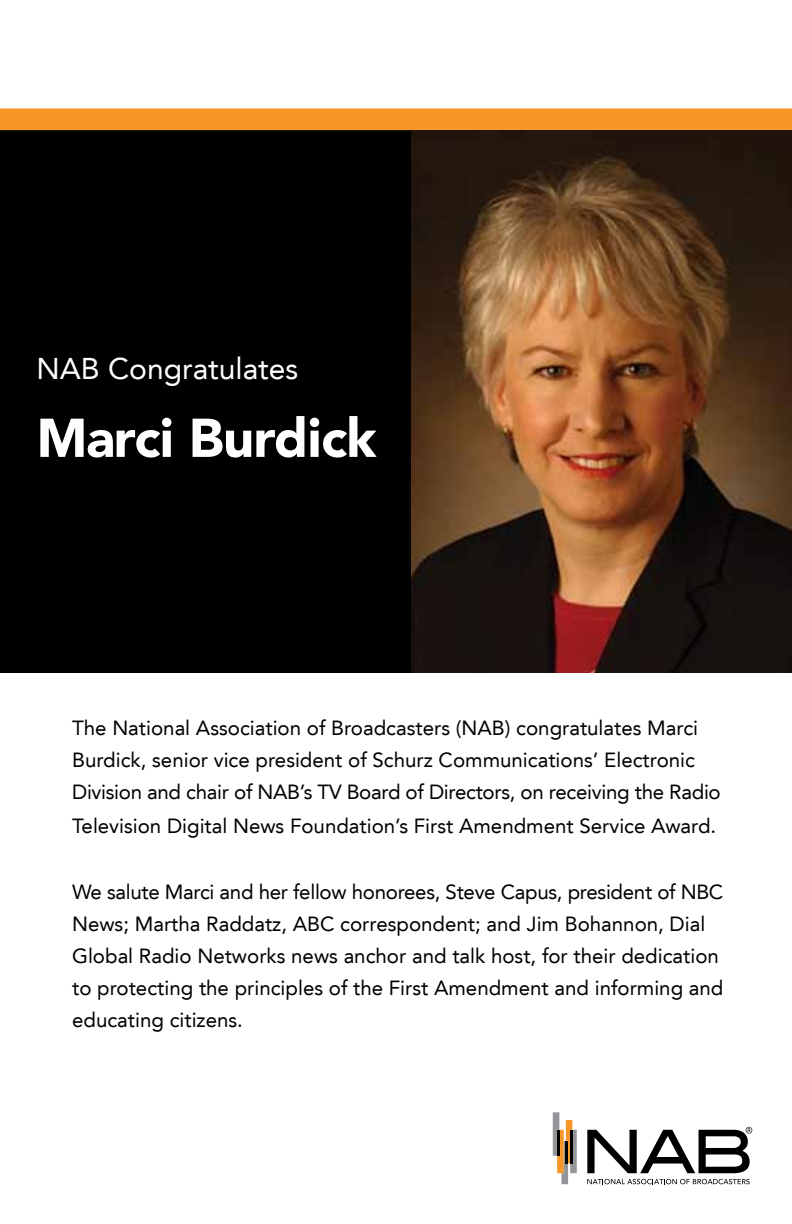
<style>
.page{position:relative;width:792px;height:1224px;background:#fff}
.page>*{position:absolute;margin:0;border:0;box-sizing:border-box;transform-origin:0 0}
.t1{font:900 54px "Avenir LT";letter-spacing:-.01em;color:#fff}
.t2{font:30px "Avenir LT";color:#fff}
.t3{font:20.4px/32px "Avenir LT";color:#000}
</style>
<div class="page">
<svg style="left:553px;top:1112px;width:24px;height:72px"></svg>
<hr style="left:566px;top:1141px;width:2px;height:22px;background:#000">
<hr style="left:570px;top:1130px;width:2px;height:33px;background:#000">
<hr style="left:557px;top:1130px;width:2px;height:26px;background:#000">
<svg style="left:587px;top:1179px;width:163px;height:5px"></svg>
<svg style="left:587px;top:1127px;width:165px;height:46px"></svg>
<div style="left:0;top:127px;width:419px;height:546px;background:#000"></div>
<div style="left:0;top:108px;width:792px;height:22px;background:#f89728"></div>
<img style="left:412px;top:130px;width:380px;height:543px">
<h2 class="t2" style="left:36px;top:351px;width:263px">NAB Congratulates</h2>
<h1 class="t1" style="left:36px;top:405px;width:342px">Marci Burdick</h1>
<p class="t3" style="left:72px;top:712px;width:650px">The National Association of Broadcasters (NAB) congratulates Marci<br>Burdick, senior vice president of Schurz Communications’ Electronic<br>Division and chair of NAB’s TV Board of Directors, on receiving the Radio</p>
<p class="t3" style="left:72px;top:810px;width:646px">Television Digital News Foundation’s First Amendment Service Award.</p>
<p class="t3" style="left:72px;top:876px;width:653px">We salute Marci and her fellow honorees, Steve Capus, president of NBC News; Martha Raddatz, ABC correspondent; and Jim Bohannon, Dial Global Radio Networks news anchor and talk host, for their dedication to protecting the principles of the First Amendment and informing and educating citizens.</p>
</div>
